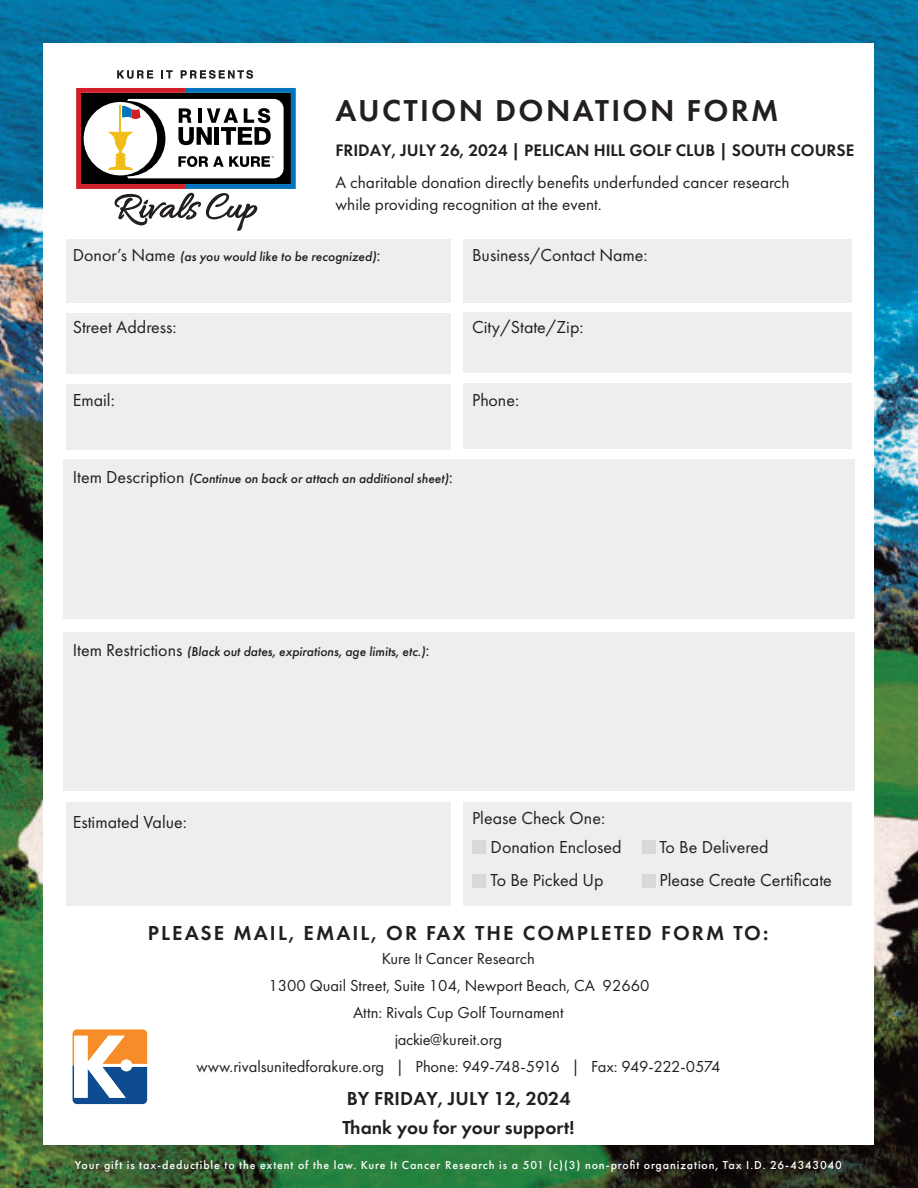
<style>
.page{position:relative;width:918px;height:1188px;background:#fff}
.page>*{position:absolute;margin:0;border:0;box-sizing:border-box;transform-origin:0 0}
.t1{font:600 31.35px "Futura PT";letter-spacing:.075em;color:#231f20}
.t2{font:600 21px "Futura PT";letter-spacing:.1em;color:#231f20}
.t3{font:600 19.5px "Futura PT";color:#231f20}
.t4{font:18px/29.1px "Futura PT";color:#231f20}
.t5{font:17.25px/22.4px "Futura PT";color:#231f20}
.t6{font:600 17.25px "Futura PT";color:#231f20}
.t7{font:16.5px "Futura PT";color:#231f20}
.t8{font:16.5px "Futura PT";letter-spacing:-.02em;color:#231f20}
.t9{font:italic 500 13.5px "Futura PT";color:#231f20}
.t10{font:500 12px "Futura PT";letter-spacing:.075em;color:#fff}
.s1{font-weight:400;font-style:normal;font-size:18px}
</style>
<div class="page">
<img style="left:0;top:0;width:157px;height:1188px">
<img style="left:157px;top:0;width:761px;height:1188px">
<div style="left:44px;top:43px;width:830px;height:1102px;background:#fff"></div>
<svg style="left:117px;top:70px;width:36px;height:9px"></svg>
<svg style="left:161px;top:70px;width:12px;height:9px"></svg>
<svg style="left:181px;top:70px;width:72px;height:9px"></svg>
<svg style="left:76px;top:88px;width:220px;height:143px"></svg>
<div style="left:67px;top:803px;width:384px;height:103px;background:#eeeeef"></div>
<div style="left:463px;top:802px;width:388px;height:103px;background:#eeeeef"></div>
<div style="left:67px;top:239px;width:384px;height:64px;background:#eeeeef"></div>
<div style="left:463px;top:239px;width:388px;height:64px;background:#eeeeef"></div>
<div style="left:67px;top:313px;width:384px;height:60px;background:#eeeeef"></div>
<div style="left:463px;top:313px;width:388px;height:60px;background:#eeeeef"></div>
<div style="left:67px;top:384px;width:384px;height:65px;background:#eeeeef"></div>
<div style="left:463px;top:383px;width:388px;height:66px;background:#eeeeef"></div>
<div style="left:63px;top:459px;width:792px;height:160px;background:#eeeeef"></div>
<div style="left:63px;top:633px;width:792px;height:158px;background:#eeeeef"></div>
<div style="left:472px;top:875px;width:14px;height:13px;background:#dad9da"></div>
<div style="left:472px;top:840px;width:14px;height:14px;background:#dad9da"></div>
<div style="left:642px;top:875px;width:13px;height:13px;background:#dad9da"></div>
<div style="left:642px;top:840px;width:13px;height:14px;background:#dad9da"></div>
<svg style="left:73px;top:1029px;width:74px;height:75px"></svg>
<h1 class="t1" style="left:336px;top:91px;width:445px">AUCTION DONATION FORM</h1>
<p class="t6" style="left:336px;top:140px;width:520px">FRIDAY, JULY 26, 2024 | PELICAN HILL GOLF CLUB | SOUTH COURSE</p>
<p class="t5" style="left:336px;top:171px;width:456px">A charitable donation directly benefits underfunded cancer research while providing recognition at the event.</p>
<p class="t9" style="left:73px;top:248px;width:309px"><span class="s1">Donor’s Name</span> (as you would like to be recognized)<span class="s1">:</span></p>
<h3 class="t4" style="left:472px;top:241px;width:177px">Business/Contact Name:</h3>
<h3 class="t4" style="left:73px;top:313px;width:105px">Street Address:</h3>
<h3 class="t4" style="left:472px;top:313px;width:113px">City/State/Zip:</h3>
<h3 class="t4" style="left:73px;top:386px;width:44px">Email:</h3>
<h3 class="t4" style="left:472px;top:386px;width:49px">Phone:</h3>
<p class="t9" style="left:73px;top:470px;width:382px"><span class="s1">Item Description</span> (Continue on back or attach an additional sheet)<span class="s1">:</span></p>
<p class="t9" style="left:73px;top:643px;width:358px"><span class="s1">Item Restrictions</span> (Black out dates, expirations, age limits, etc.)<span class="s1">:</span></p>
<h3 class="t4" style="left:73px;top:807px;width:116px">Estimated Value:</h3>
<h3 class="t4" style="left:491px;top:803px;width:133px;text-indent:-19px">Please Check One:<br>Donation Enclosed</h3>
<h3 class="t4" style="left:659px;top:832px;width:111px">To Be Delivered</h3>
<h3 class="t4" style="left:491px;top:866px;width:114px">To Be Picked Up</h3>
<h3 class="t4" style="left:660px;top:866px;width:174px">Please Create Certificate</h3>
<h2 class="t2" style="left:148px;top:920px;width:622px">PLEASE MAIL, EMAIL, OR FAX THE COMPLETED FORM TO:</h2>
<p class="t7" style="left:382px;top:949px;width:154px">Kure It Cancer Research</p>
<p class="t7" style="left:268px;top:976px;width:383px">1300 Quail Street, Suite 104, Newport Beach, CA 92660</p>
<p class="t7" style="left:353px;top:1003px;width:212px">Attn: Rivals Cup Golf Tournament</p>
<p class="t8" style="left:395px;top:1030px;width:109px">jackie@kureit.org</p>
<p class="t7" style="left:197px;top:1057px;width:525px">www.rivalsunitedforakure.org | Phone: 949-748-5916 | Fax: 949-222-0574</p>
<h3 class="t3" style="left:347px;top:1086px;width:225px">BY FRIDAY, JULY 12, 2024</h3>
<h3 class="t3" style="left:342px;top:1116px;width:233px">Thank you for your support!</h3>
<p class="t10" style="left:75px;top:1158px;width:769px">Your gift is tax-deductible to the extent of the law. Kure It Cancer Research is a 501 (c)(3) non-profit organization, Tax I.D. 26-4343040</p>
</div>
